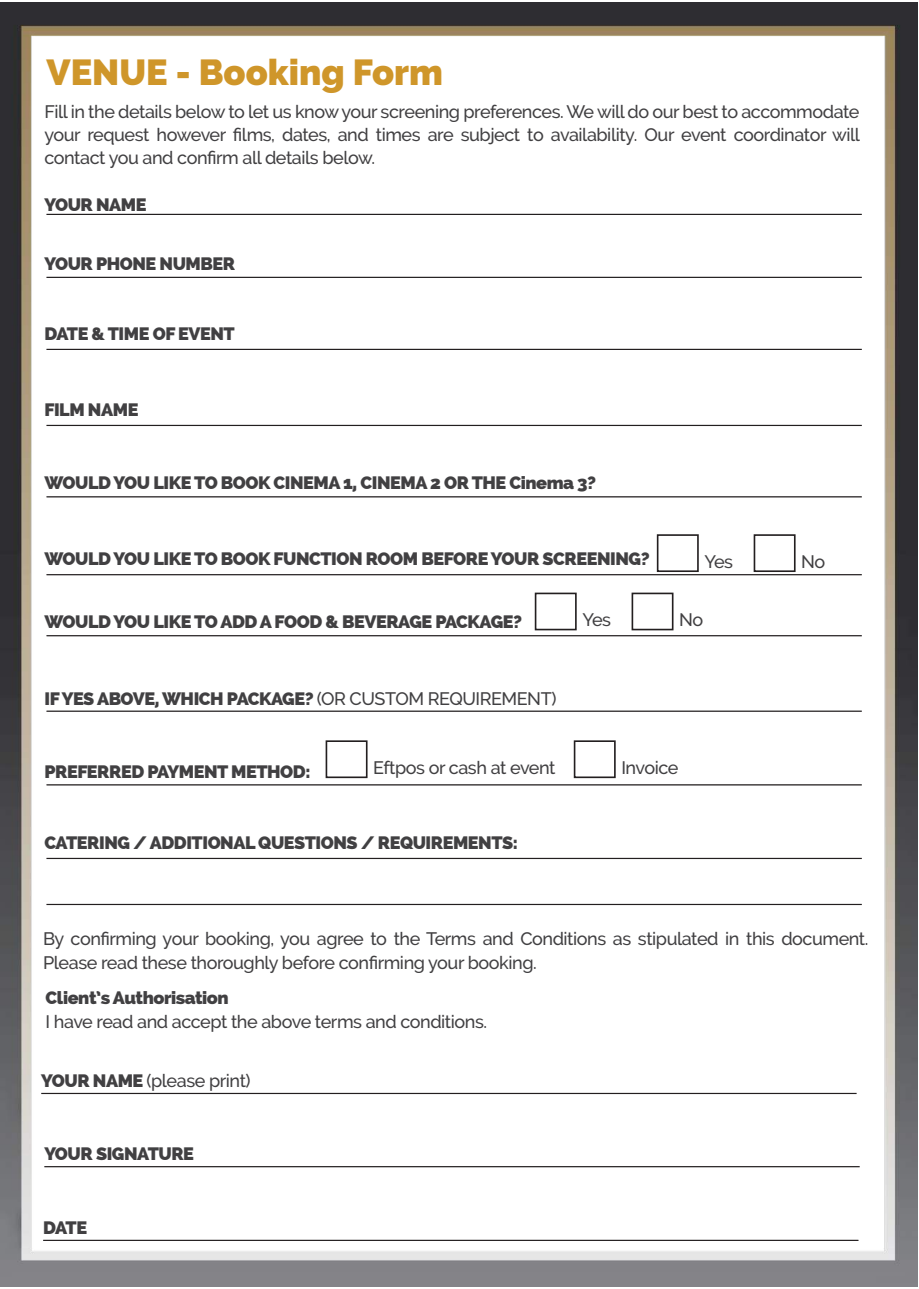
<style>
.page{position:relative;width:919px;height:1289px;background:#fff}
.page>*{position:absolute;margin:0;border:0;box-sizing:border-box;transform-origin:0 0}
.t1{font:900 36px "Raleway";color:#cf962a}
.t2{font:500 18px/23.2px "Raleway";letter-spacing:-.025em;color:#414042;text-align:justify}
.t3{font:800 18px "Raleway";letter-spacing:-.025em;color:#414042}
.s1{font-weight:500}
.s2{font-weight:800}
</style>
<div class="page">
<img style="left:1px;top:3px;width:916px;height:1283px">
<hr style="left:46px;top:214px;width:815px;height:1px;background:#231f20">
<hr style="left:46px;top:277px;width:815px;height:1px;background:#231f20">
<hr style="left:46px;top:349px;width:815px;height:1px;background:#231f20">
<hr style="left:46px;top:425px;width:815px;height:1px;background:#231f20">
<hr style="left:46px;top:496px;width:815px;height:1px;background:#231f20">
<hr style="left:46px;top:574px;width:815px;height:1px;background:#231f20">
<hr style="left:46px;top:635px;width:815px;height:1px;background:#231f20">
<hr style="left:46px;top:710px;width:815px;height:1px;background:#231f20">
<hr style="left:46px;top:784px;width:815px;height:1px;background:#231f20">
<hr style="left:46px;top:857px;width:815px;height:2px;background:#231f20">
<hr style="left:46px;top:903px;width:815px;height:2px;background:#231f20">
<hr style="left:41px;top:1092px;width:815px;height:2px;background:#231f20">
<hr style="left:44px;top:1166px;width:815px;height:1px;background:#231f20">
<hr style="left:43px;top:1239px;width:815px;height:1px;background:#231f20">
<div style="left:656px;top:534px;width:42px;height:38px;border:2px solid #231f20"></div>
<div style="left:753px;top:534px;width:42px;height:38px;border:2px solid #231f20"></div>
<div style="left:534px;top:592px;width:42px;height:38px;border:2px solid #231f20"></div>
<div style="left:631px;top:592px;width:42px;height:38px;border:2px solid #231f20"></div>
<div style="left:325px;top:740px;width:42px;height:38px;border:2px solid #231f20"></div>
<div style="left:573px;top:740px;width:42px;height:38px;border:2px solid #231f20"></div>
<h1 class="t1" style="left:46px;top:52px;width:398px">VENUE - Booking Form</h1>
<p class="t2" style="left:44px;top:100px;width:817px">Fill in the details below to let us know your screening preferences. We will do our best to accommodate your request however films, dates, and times are subject to availability. Our event coordinator will contact you and confirm all details below.</p>
<p class="t3" style="left:44px;top:194px;width:104px">YOUR NAME</p>
<p class="t3" style="left:44px;top:253px;width:192px">YOUR PHONE NUMBER</p>
<p class="t3" style="left:44px;top:323px;width:192px">DATE &amp; TIME OF EVENT</p>
<p class="t3" style="left:44px;top:399px;width:95px">FILM NAME</p>
<p class="t3" style="left:44px;top:472px;width:553px">WOULD YOU LIKE TO BOOK CINEMA 1, CINEMA 2 OR THE Cinema 3?</p>
<p class="t3" style="left:44px;top:548px;width:606px">WOULD YOU LIKE TO BOOK FUNCTION ROOM BEFORE YOUR SCREENING?</p>
<p class="t2" style="left:704px;top:549px;width:30px">Yes</p>
<p class="t3" style="left:44px;top:611px;width:479px">WOULD YOU LIKE TO ADD A FOOD &amp; BEVERAGE PACKAGE?</p>
<p class="t3" style="left:44px;top:687px;width:513px">IF YES ABOVE, WHICH PACKAGE? <span class="s1">(OR CUSTOM REQUIREMENT)</span></p>
<p class="t2" style="left:582px;top:608px;width:30px">Yes</p>
<p class="t2" style="left:679px;top:608px;width:26px">No</p>
<p class="t3" style="left:44px;top:761px;width:267px">PREFERRED PAYMENT METHOD:</p>
<p class="t2" style="left:373px;top:755px;width:184px">Eftpos or cash at event</p>
<p class="t2" style="left:621px;top:755px;width:59px">Invoice</p>
<p class="t3" style="left:44px;top:832px;width:475px">CATERING / ADDITIONAL QUESTIONS / REQUIREMENTS:</p>
<p class="t2" style="left:801px;top:549px;width:26px">No</p>
<p class="t2" style="left:43px;top:927px;width:826px">By confirming your booking, you agree to the Terms and Conditions as stipulated in this document.<br>Please read these thoroughly before confirming your booking.</p>
<p class="t3" style="left:46px;top:987px;width:185px">Client’s Authorisation</p>
<p class="t2" style="left:46px;top:1009px;width:443px">I have read and accept the above terms and conditions.</p>
<p class="t2" style="left:41px;top:1068px;width:211px"><span class="s2">YOUR NAME</span> (please print)</p>
<p class="t3" style="left:44px;top:1143px;width:151px">YOUR SIGNATURE</p>
<p class="t3" style="left:43px;top:1216px;width:46px">DATE</p>
</div>
